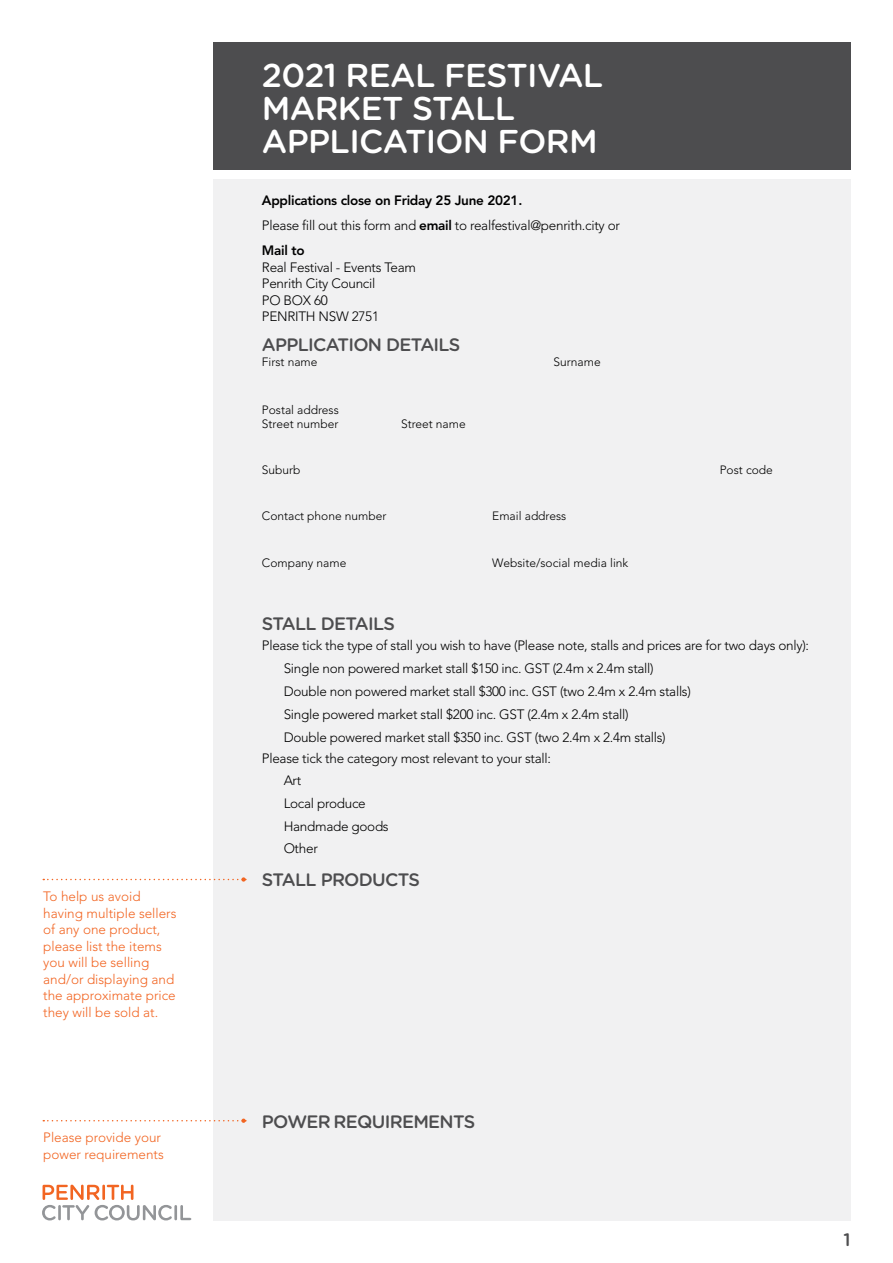
<style>
.page{position:relative;width:893px;height:1263px;background:#fff}
.page>*{position:absolute;margin:0;border:0;box-sizing:border-box;transform-origin:0 0}
.Document_Heading{font:500 33px/33px "Gotham Rounded";letter-spacing:-.02em;color:#fff}
.Section_Sub_Heading{font:500 18px "Gotham Rounded";letter-spacing:-.04em;color:#4d4d4f}
.Section_Body_Text{font:300 13.5px/16.5px "Avenir LT Std";letter-spacing:-.02em;color:#000}
.Side_Bar_Body_Text{font:300 13.5px/16.5px "Avenir LT Std";color:#f26522}
.Section_Body_Text-2{font:800 13.5px "Avenir LT Std";letter-spacing:-.02em;color:#000}
.Main_body{font:300 12px "Avenir LT Std";color:#000}
.s1{font-weight:800}
</style>
<div class="page">
<svg style="left:42px;top:1185px;width:149px;height:35px"></svg>
<div style="left:213px;top:43px;width:637px;height:127px;background:#4d4d4f"></div>
<div style="left:213px;top:179px;width:637px;height:1041px;background:#f1f1f2"></div>
<svg style="left:43px;top:877px;width:203px;height:5px"></svg>
<svg style="left:43px;top:1118px;width:203px;height:5px"></svg>
<p class="Side_Bar_Body_Text" style="left:43px;top:888px;width:135px">To help us avoid having multiple sellers of any one product, please list the items you will be selling and/or displaying and the approximate price they will be sold at.</p>
<p class="Side_Bar_Body_Text" style="left:43px;top:1129px;width:122px">Please provide your power requirements</p>
<h1 class="Document_Heading" style="left:262px;top:57px;width:343px">2021 REAL FESTIVAL<br>MARKET STALL<br>APPLICATION FORM</h1>
<p class="Section_Body_Text-2" style="left:262px;top:193px;width:262px">Applications close on Friday 25 June 2021.</p>
<p class="Section_Body_Text" style="left:262px;top:218px;width:360px">Please fill out this form and <span class="s1">email</span> to realfestival@penrith.city or</p>
<p class="Section_Body_Text" style="left:262px;top:243px;width:156px"><span class="s1">Mail to<br></span>Real Festival - Events Team<br>Penrith City Council<br>PO BOX 60<br>PENRITH NSW 2751</p>
<h2 class="Section_Sub_Heading" style="left:262px;top:332px;width:200px">APPLICATION DETAILS</h2>
<h1 class="Main_body" style="left:262px;top:355px;width:57px">First name</h1>
<h1 class="Main_body" style="left:554px;top:355px;width:49px">Surname</h1>
<h1 class="Main_body" style="left:262px;top:403px;width:78px">Postal address</h1>
<h1 class="Main_body" style="left:262px;top:417px;width:78px">Street number</h1>
<h1 class="Main_body" style="left:401px;top:417px;width:66px">Street name</h1>
<h1 class="Main_body" style="left:262px;top:463px;width:40px">Suburb</h1>
<h1 class="Main_body" style="left:720px;top:463px;width:55px">Post code</h1>
<h1 class="Main_body" style="left:262px;top:509px;width:126px">Contact phone number</h1>
<h1 class="Main_body" style="left:492px;top:509px;width:76px">Email address</h1>
<h1 class="Main_body" style="left:262px;top:556px;width:86px">Company name</h1>
<h1 class="Main_body" style="left:492px;top:556px;width:137px">Website/social media link</h1>
<h2 class="Section_Sub_Heading" style="left:262px;top:610px;width:135px">STALL DETAILS</h2>
<p class="Section_Body_Text" style="left:262px;top:637px;width:549px">Please tick the type of stall you wish to have (Please note, stalls and prices are for two days only):</p>
<p class="Section_Body_Text" style="left:284px;top:657px;width:409px;line-height:23px">Single non powered market stall $150 inc. GST (2.4m x 2.4m stall)<br>Double non powered market stall $300 inc. GST (two 2.4m x 2.4m stalls)<br>Single powered market stall $200 inc. GST (2.4m x 2.4m stall)<br>Double powered market stall $350 inc. GST (two 2.4m x 2.4m stalls)</p>
<p class="Section_Body_Text" style="left:262px;top:751px;width:291px">Please tick the category most relevant to your stall:</p>
<p class="Section_Body_Text" style="left:284px;top:772px;width:19px">Art</p>
<p class="Section_Body_Text" style="left:284px;top:795px;width:84px">Local produce</p>
<p class="Section_Body_Text" style="left:284px;top:818px;width:107px">Handmade goods</p>
<p class="Section_Body_Text" style="left:284px;top:840px;width:36px">Other</p>
<h2 class="Section_Sub_Heading" style="left:262px;top:867px;width:159px">STALL PRODUCTS</h2>
<h2 class="Section_Sub_Heading" style="left:262px;top:1109px;width:215px">POWER REQUIREMENTS</h2>
<h2 class="Section_Sub_Heading" style="left:843px;top:1226px;width:9px">1</h2>
</div>
